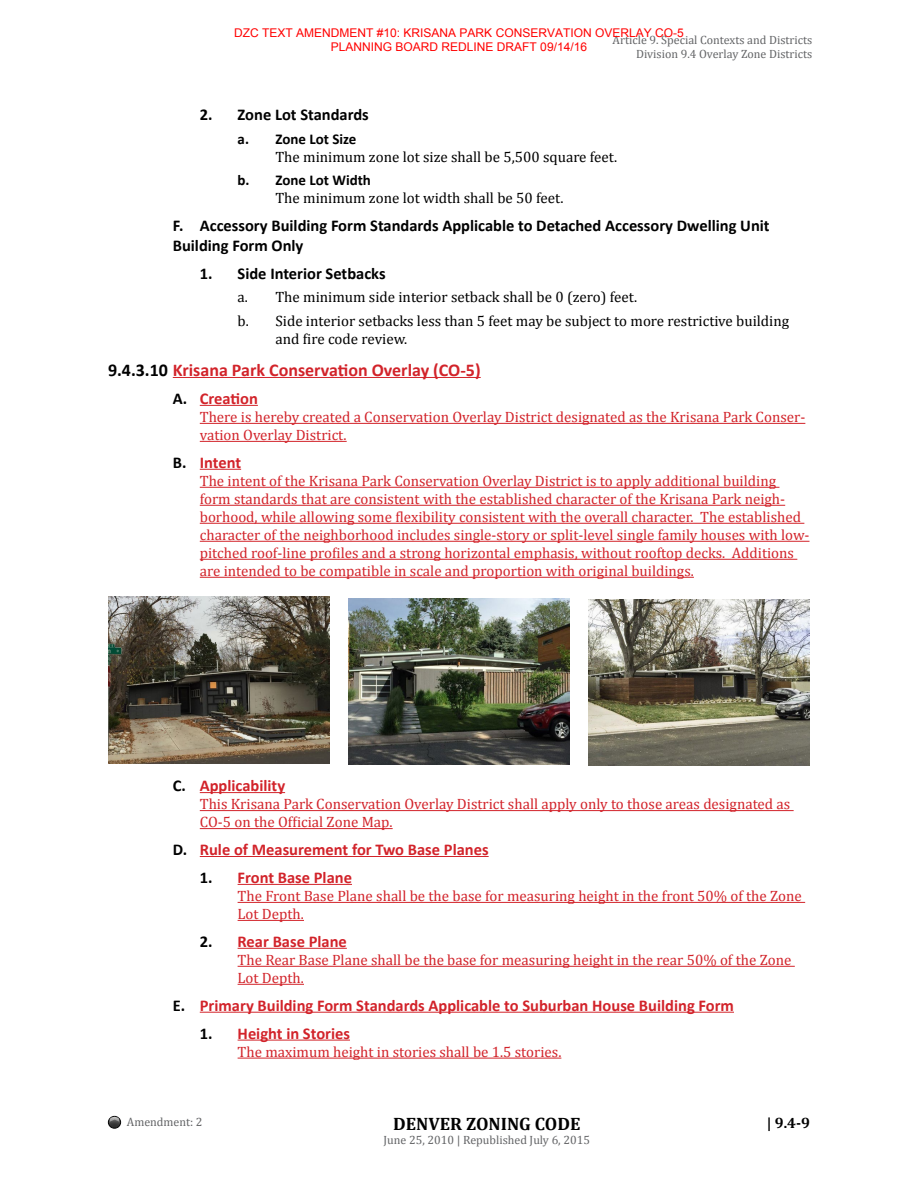
<style>
.page{position:relative;width:918px;height:1188px;background:#fff}
.page>*{position:absolute;margin:0;border:0;box-sizing:border-box;transform-origin:0 0}
.t1{font:700 18px "Calibri";color:#d2232a}
.t2{font:700 18px "Cambria";color:#000}
.t3{font:700 16.5px "Calibri";color:#d2232a}
.t4{font:700 16.5px/19.8px "Calibri";color:#000}
.body_2{font:15px/18px "Cambria";color:#d2232a}
.body_4{font:15px/18px "Cambria";color:#000}
.body_3{font:15px/18px "Cambria";color:#d2232a}
.t5{font:700 15px "Calibri";color:#000}
.t6{font:700 15px "Cambria";color:#000}
.t7{font:12px/14.4px "Cambria";color:#636466;text-align:right}
.t8{font:12px/14.4px "Arial";color:#f00;text-align:center}
.s1{color:#000}
</style>
<div class="page">
<hr style="left:173px;top:377px;width:308px;height:1px;background:#d2232a">
<hr style="left:200px;top:405px;width:58px;height:1px;background:#d2232a">
<hr style="left:200px;top:423px;width:605px;height:1px;background:#d2232a">
<hr style="left:200px;top:441px;width:147px;height:1px;background:#d2232a">
<hr style="left:200px;top:469px;width:41px;height:1px;background:#d2232a">
<hr style="left:200px;top:487px;width:579px;height:1px;background:#d2232a">
<hr style="left:200px;top:505px;width:585px;height:1px;background:#d2232a">
<hr style="left:200px;top:523px;width:604px;height:1px;background:#d2232a">
<hr style="left:200px;top:541px;width:610px;height:1px;background:#d2232a">
<hr style="left:200px;top:559px;width:597px;height:1px;background:#d2232a">
<hr style="left:200px;top:577px;width:494px;height:1px;background:#d2232a">
<hr style="left:200px;top:792px;width:85px;height:1px;background:#d2232a">
<hr style="left:200px;top:810px;width:594px;height:1px;background:#d2232a">
<hr style="left:200px;top:828px;width:193px;height:1px;background:#d2232a">
<hr style="left:200px;top:856px;width:289px;height:1px;background:#d2232a">
<hr style="left:238px;top:884px;width:114px;height:1px;background:#d2232a">
<hr style="left:238px;top:902px;width:567px;height:1px;background:#d2232a">
<hr style="left:238px;top:920px;width:66px;height:1px;background:#d2232a">
<hr style="left:238px;top:948px;width:109px;height:1px;background:#d2232a">
<hr style="left:238px;top:966px;width:557px;height:1px;background:#d2232a">
<hr style="left:238px;top:984px;width:66px;height:1px;background:#d2232a">
<hr style="left:200px;top:1012px;width:534px;height:1px;background:#d2232a">
<hr style="left:238px;top:1040px;width:112px;height:1px;background:#d2232a">
<hr style="left:238px;top:1058px;width:323px;height:1px;background:#d2232a">
<img style="left:108px;top:597px;width:222px;height:166px">
<img style="left:588px;top:599px;width:221px;height:166px">
<img style="left:348px;top:599px;width:222px;height:166px">
<div style="left:108px;top:1116px;width:13px;height:13px;border:1px solid #000;border-radius:50%"></div>
<svg style="left:110px;top:1117px;width:9px;height:5px"></svg>
<p class="t8" style="left:234px;top:26px;width:451px">DZC TEXT AMENDMENT #10: KRISANA PARK CONSERVATION OVERLAY CO-5<br>PLANNING BOARD REDLINE DRAFT 09/14/16</p>
<p class="t7" style="left:613px;top:32px;width:201px">Article 9. Special Contexts and Districts<br>Division 9.4 Overlay Zone Districts</p>
<p class="t4" style="left:200px;top:105px;width:171px">2. Zone Lot Standards</p>
<p class="t5" style="left:238px;top:129px;width:120px">a. Zone Lot Size</p>
<p class="body_4" style="left:275px;top:148px;width:343px">The minimum zone lot size shall be 5,500 square feet.</p>
<p class="t5" style="left:238px;top:171px;width:135px">b. Zone Lot Width</p>
<p class="body_4" style="left:275px;top:189px;width:290px">The minimum zone lot width shall be 50 feet.</p>
<p class="t4" style="left:173px;top:216px;width:598px">F. Accessory Building Form Standards Applicable to Detached Accessory Dwelling Unit<br>Building Form Only</p>
<p class="t4" style="left:200px;top:263px;width:187px">1. Side Interior Setbacks</p>
<p class="body_4" style="left:238px;top:288px;width:401px">a. The minimum side interior setback shall be 0 (zero) feet.</p>
<p class="body_4" style="left:275px;top:311px;width:515px;text-indent:-38px">b. Side interior setbacks less than 5 feet may be subject to more restrictive building and fire code review.</p>
<p class="t1" style="left:108px;top:358px;width:374px"><span class="s1">9.4.3.10</span> Krisana Park Conservation Overlay (CO-5)</p>
<p class="t3" style="left:173px;top:388px;width:87px"><span class="s1">A.</span> Creation</p>
<p class="body_2" style="left:200px;top:408px;width:607px">There is hereby created a Conservation Overlay District designated as the Krisana Park Conser&shy;vation Overlay District.</p>
<p class="t3" style="left:173px;top:452px;width:70px"><span class="s1">B.</span> Intent</p>
<p class="body_2" style="left:200px;top:472px;width:611px">The intent of the Krisana Park Conservation Overlay District is to apply additional building form standards that are consistent with the established character of the Krisana Park neigh&shy;borhood, while allowing some flexibility consistent with the overall character. The established character of the neighborhood includes single-story or split-level single family houses with low&shy;pitched roof-line profiles and a strong horizontal emphasis, without rooftop decks. Additions are intended to be compatible in scale and proportion with original buildings.</p>
<p class="t3" style="left:173px;top:775px;width:114px"><span class="s1">C.</span> Applicability</p>
<p class="body_2" style="left:200px;top:795px;width:592px">This Krisana Park Conservation Overlay District shall apply only to those areas designated as<br>CO-5 on the Official Zone Map.</p>
<p class="t3" style="left:173px;top:839px;width:317px"><span class="s1">D.</span> Rule of Measurement for Two Base Planes</p>
<p class="t3" style="left:200px;top:867px;width:154px"><span class="s1">1.</span> Front Base Plane</p>
<p class="body_3" style="left:238px;top:887px;width:566px">The Front Base Plane shall be the base for measuring height in the front 50% of the Zone<br>Lot Depth.</p>
<p class="t3" style="left:200px;top:931px;width:149px"><span class="s1">2.</span> Rear Base Plane</p>
<p class="body_3" style="left:238px;top:951px;width:555px">The Rear Base Plane shall be the base for measuring height in the rear 50% of the Zone<br>Lot Depth.</p>
<p class="t3" style="left:173px;top:995px;width:563px"><span class="s1">E.</span> Primary Building Form Standards Applicable to Suburban House Building Form</p>
<p class="t3" style="left:200px;top:1023px;width:152px"><span class="s1">1.</span> Height in Stories</p>
<p class="body_3" style="left:238px;top:1042px;width:325px">The maximum height in stories shall be 1.5 stories.</p>
<p class="t7" style="left:127px;top:1115px;width:77px">Amendment: 2</p>
<p class="t2" style="left:393px;top:1111px;width:189px">DENVER ZONING CODE</p>
<p class="t6" style="left:767px;top:1113px;width:45px">| 9.4-9</p>
<p class="t7" style="left:384px;top:1133px;width:208px">June 25, 2010 | Republished July 6, 2015</p>
</div>
